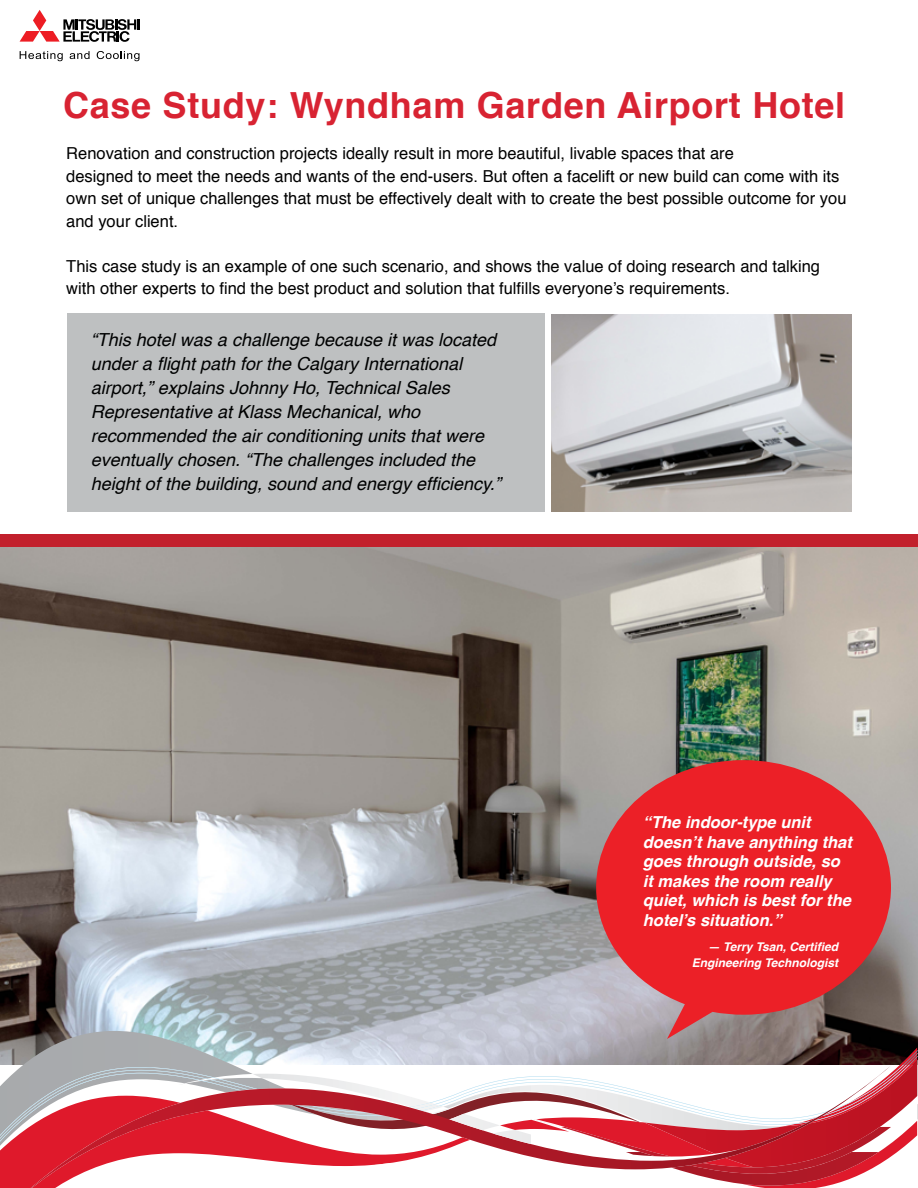
<style>
.page{position:relative;width:918px;height:1188px;background:#fff}
.page>*{position:absolute;margin:0;border:0;box-sizing:border-box;transform-origin:0 0}
.t1{font:700 36px "Helvetica";letter-spacing:.02em;color:#d82332}
.t2{font:italic 18px/24px "Helvetica";color:#000101}
.t3{font:16.5px/22.5px "Helvetica";color:#000}
.t4{font:italic 700 16.5px/19.5px "Helvetica";color:#fff}
.t5{font:italic 700 12px/16.5px "Helvetica";color:#fff;text-align:right}
</style>
<div class="page">
<img style="left:0;top:547px;width:918px;height:484px">
<div style="left:0;top:534px;width:918px;height:13px;background:#c2202c"></div>
<div style="left:67px;top:313px;width:477px;height:199px;background:#bec0c1"></div>
<img style="left:552px;top:314px;width:299px;height:198px">
<svg style="left:596px;top:760px;width:295px;height:271px;background:#d63d42"></svg>
<svg style="left:0;top:1031px;width:918px;height:16px;background:#97979b"></svg>
<svg style="left:0;top:1056px;width:31px;height:86px;background:#b8adb0"></svg>
<svg style="left:31px;top:1041px;width:887px;height:147px"></svg>
<svg style="left:178px;top:1060px;width:739px;height:126px"></svg>
<svg style="left:20px;top:10px;width:119px;height:32px"></svg>
<svg style="left:20px;top:51px;width:43px;height:10px"></svg>
<svg style="left:70px;top:51px;width:20px;height:8px"></svg>
<svg style="left:97px;top:51px;width:43px;height:10px"></svg>
<h1 class="t1" style="left:63px;top:76px;width:784px">Case Study: Wyndham Garden Airport Hotel</h1>
<p class="t3" style="left:66px;top:142px;width:782px">Renovation and construction projects ideally result in more beautiful, livable spaces that are<br>designed to meet the needs and wants of the end-users. But often a facelift or new build can come with its own set of unique challenges that must be effectively dealt with to create the best possible outcome for you and your client.</p>
<p class="t3" style="left:66px;top:255px;width:755px">This case study is an example of one such scenario, and shows the value of doing research and talking with other experts to find the best product and solution that fulfills everyone’s requirements.</p>
<p class="t2" style="left:91px;top:328px;width:411px">“This hotel was a challenge because it was located under a flight path for the Calgary International airport,” explains Johnny Ho, Technical Sales Representative at Klass Mechanical, who recommended the air conditioning units that were eventually chosen. “The challenges included the height of the building, sound and energy efficiency.”</p>
<p class="t4" style="left:643px;top:813px;width:211px">“The indoor-type unit doesn’t have anything that goes through outside, so it makes the room really quiet, which is best for the hotel’s situation.”</p>
<p class="t5" style="left:692px;top:938px;width:148px">— Terry Tsan, Certified<br>Engineering Technologist</p>
</div>
